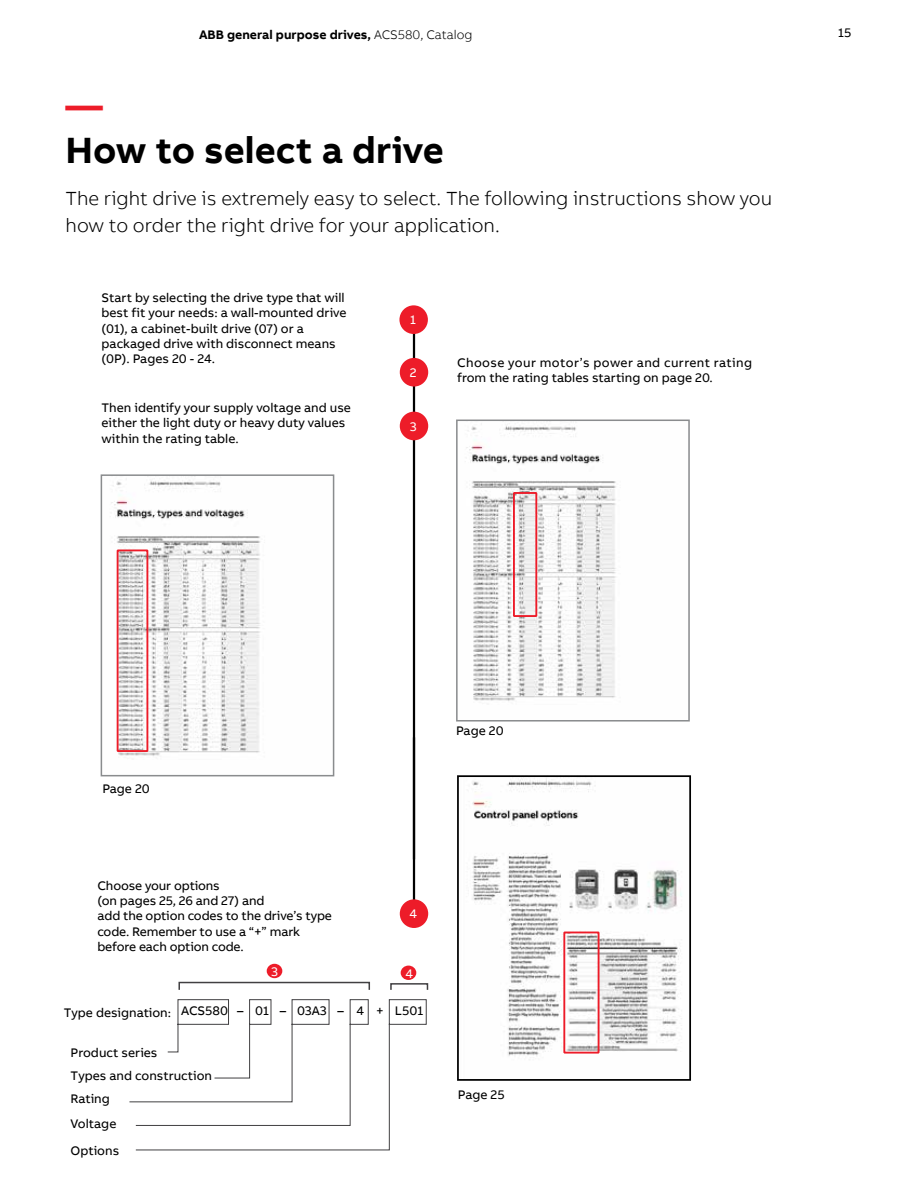
<style>
.page{position:relative;width:918px;height:1188px;background:#fff}
.page>*{position:absolute;margin:0;border:0;box-sizing:border-box;transform-origin:0 0}
.t1{font:700 37.5px "AB Bvoice";color:#000}
.t2{font:700 37.5px "AB Bvoice";color:#ed1c29}
.t3{font:300 19.5px/27px "AB Bvoice";color:#000}
.t4{font:12.75px/15.3px "AB Bvoice";color:#000}
.t5{font:700 12.75px "AB Bvoice";color:#000}
.t6{font:12.75px "AB Bvoice";color:#fff}
.s1{font-weight:300}
</style>
<div class="page">
<img style="left:111px;top:481px;width:150px;height:275px">
<div style="left:101px;top:474px;width:233px;height:302px;border:2px solid #8a8c8e"></div>
<img style="left:466px;top:423px;width:150px;height:278px">
<div style="left:456px;top:420px;width:234px;height:302px;border:2px solid #8a8c8e"></div>
<img style="left:472px;top:778px;width:210px;height:278px">
<div style="left:457px;top:775px;width:234px;height:306px;border:2px solid #000"></div>
<div style="left:267px;top:964px;width:15px;height:14px;background:#ed1c29;border-radius:50%"></div>
<div style="left:401px;top:966px;width:15px;height:14px;background:#ed1c29;border-radius:50%"></div>
<svg style="left:129px;top:999px;width:298px;height:152px"></svg>
<div style="left:178px;top:982px;width:192px;height:8px;border:2px solid #414042"></div>
<div style="left:390px;top:983px;width:38px;height:7px;border:2px solid #414042"></div>
<hr style="left:413px;top:317px;width:2px;height:542px;background:#000">
<hr style="left:413px;top:737px;width:2px;height:165px;background:#000">
<div style="left:400px;top:358px;width:28px;height:29px;background:#ed1c29;border-radius:50%"></div>
<div style="left:400px;top:412px;width:28px;height:28px;background:#ed1c29;border-radius:50%"></div>
<div style="left:399px;top:305px;width:29px;height:29px;background:#ed1c29;border-radius:50%"></div>
<div style="left:400px;top:899px;width:28px;height:29px;background:#ed1c29;border-radius:50%"></div>
<div style="left:117px;top:549px;width:31px;height:203px;border:2px solid #ed1c29"></div>
<div style="left:513px;top:492px;width:24px;height:125px;border:2px solid #ed1c29"></div>
<div style="left:563px;top:932px;width:37px;height:122px;border:2px solid #ed1c29"></div>
<p class="t5" style="left:199px;top:26px;width:275px">ABB general purpose drives, <span class="s1">ACS580, Catalog</span></p>
<p class="t4" style="left:838px;top:25px;width:15px">15</p>
<h1 class="t2" style="left:66px;top:81px;width:39px">—</h1>
<h1 class="t1" style="left:66px;top:126px;width:380px">How to select a drive</h1>
<h2 class="t3" style="left:66px;top:185px;width:708px">The right drive is extremely easy to select. The following instructions show you how to order the right drive for your application.</h2>
<p class="t4" style="left:102px;top:290px;width:246px">Start by selecting the drive type that will best fit your needs: a wall-mounted drive (01), a cabinet-built drive (07) or a packaged drive with disconnect means (0P). Pages 20 - 24.</p>
<p class="t4" style="left:102px;top:400px;width:251px">Then identify your supply voltage and use either the light duty or heavy duty values within the rating table.</p>
<p class="t6" style="left:410px;top:312px;width:7px">1</p>
<p class="t6" style="left:410px;top:365px;width:8px">2</p>
<p class="t6" style="left:410px;top:419px;width:8px">3</p>
<p class="t4" style="left:457px;top:355px;width:296px">Choose your motor’s power and current rating from the rating tables starting on page 20.</p>
<p class="t4" style="left:102px;top:781px;width:49px">Page 20</p>
<p class="t4" style="left:97px;top:878px;width:236px">Choose your options<br>(on pages 25, 26 and 27) and<br>add the option codes to the drive’s type code. Remember to use a “+” mark before each option code.</p>
<p class="t6" style="left:409px;top:906px;width:9px">4</p>
<p class="t6" style="left:271px;top:964px;width:8px">3</p>
<p class="t6" style="left:405px;top:966px;width:9px">4</p>
<p class="t4" style="left:181px;top:1003px;width:244px">ACS580 – 01 – 03A3 – 4 + L501</p>
<p class="t4" style="left:64px;top:1005px;width:109px">Type designation:</p>
<p class="t4" style="left:71px;top:1041px;width:143px;line-height:23.2px">Product series<br>Types and construction<br>Rating</p>
<p class="t4" style="left:71px;top:1110px;width:50px;line-height:26.7px">Voltage<br>Options</p>
<p class="t4" style="left:456px;top:723px;width:49px">Page 20</p>
<p class="t4" style="left:458px;top:1087px;width:48px">Page 25</p>
</div>
